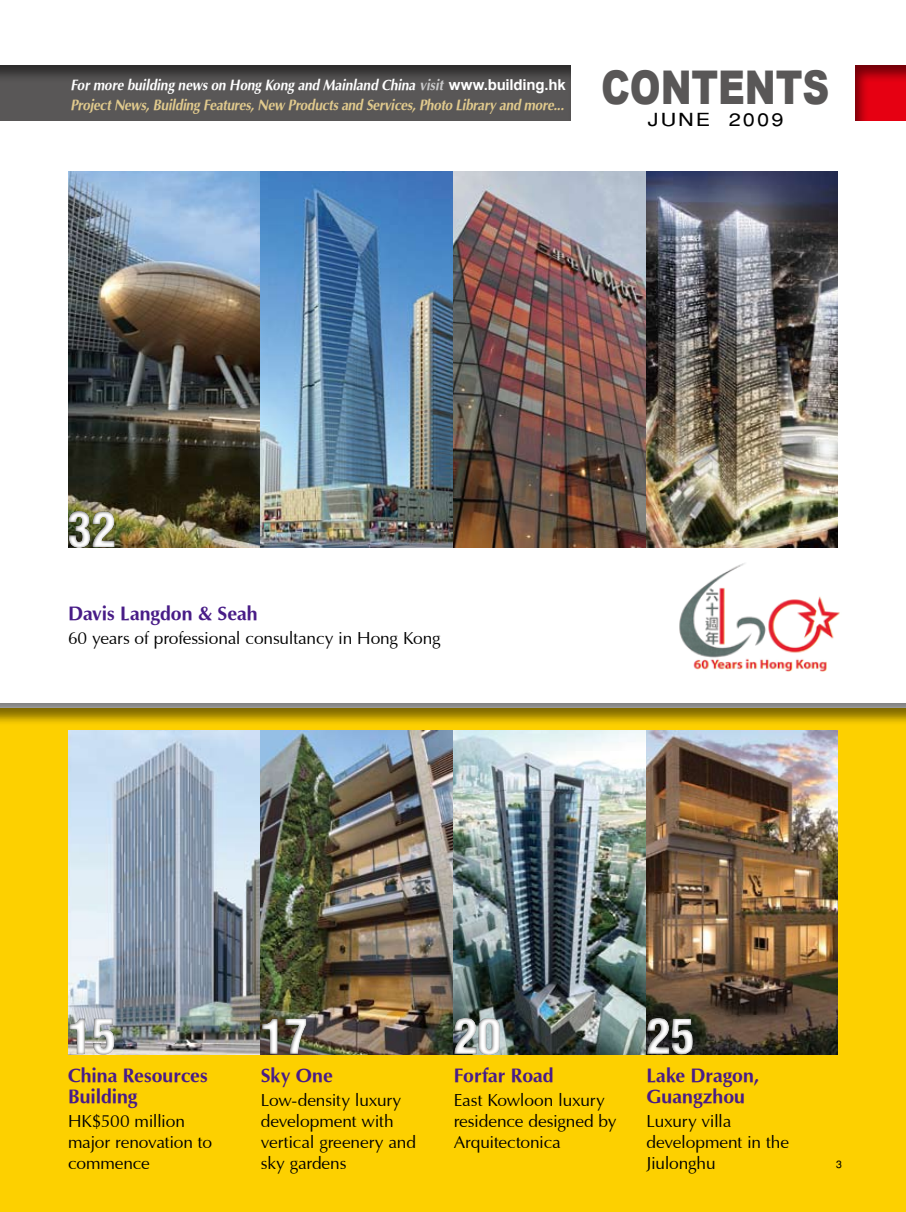
<style>
.page{position:relative;width:906px;height:1212px;background:#fff}
.page>*{position:absolute;margin:0;border:0;box-sizing:border-box;transform-origin:0 0}
.t1{font:54px "Helvetica Condensed Black Se";color:#fff}
.t2{font:900 46.5px "Arial";letter-spacing:-.005em;color:#595757;scale:.8 1}
.t3{font:700 19.5px/21px "Optimum";letter-spacing:-.005em;color:#481c87}
.t4{font:18px "Helvetica";letter-spacing:.095em;color:#000;scale:1.2 1}
.t5{font:17.4px/21px "Optimum";letter-spacing:-.015em;color:#000}
.t6{font:italic 700 15px/20px "Optimum";letter-spacing:-.015em;color:#e1ca8d;scale:.9 1}
.t7{font:10.5px "Helvetica";color:#000}
.s1{color:#fff}
.s2{color:#c9c9ca}
.s3{font-family:"Arial";font-style:normal;color:#fff}
</style>
<div class="page">
<div style="left:0;top:703px;width:906px;height:109px;background:#888"></div>
<div style="left:0;top:706px;width:906px;height:506px;background:#000;opacity:.5"></div>
<div style="left:0;top:65px;width:573px;height:58px;background:#000;opacity:.5"></div>
<div style="left:854px;top:65px;width:52px;height:58px;background:#000;opacity:.5"></div>
<img style="left:68px;top:171px;width:191px;height:376px">
<img style="left:454px;top:730px;width:384px;height:325px">
<img style="left:68px;top:730px;width:191px;height:324px">
<img style="left:261px;top:730px;width:191px;height:324px">
<div style="left:640px;top:999px;width:96px;height:74px;background:#000;opacity:.8"></div>
<div style="left:255px;top:999px;width:100px;height:74px;background:#000;opacity:.8"></div>
<div style="left:447px;top:999px;width:101px;height:74px;background:#000;opacity:.8"></div>
<div style="left:62px;top:999px;width:100px;height:74px;background:#000;opacity:.8"></div>
<img style="left:679px;top:563px;width:161px;height:109px">
<img style="left:454px;top:171px;width:384px;height:376px">
<img style="left:261px;top:171px;width:191px;height:376px">
<div style="left:62px;top:492px;width:100px;height:75px;background:#000;opacity:.8"></div>
<p class="t6" style="left:70px;top:75px;width:552px"><span class="s1">For more building news on Hong Kong and Mainland China</span> <span class="s2">visit</span> <span class="s3">www.building.hk<br></span>Project News, Building Features, New Products and Services, Photo Library and more...</p>
<h2 class="t2" style="left:601px;top:53px;width:287px">CONTENTS</h2>
<p class="t4" style="left:648px;top:109px;width:114px">JUNE 2009</p>
<h1 class="t1" style="left:68px;top:507px;width:49px">32</h1>
<p class="t3" style="left:68px;top:603px;width:191px">Davis Langdon &amp; Seah</p>
<p class="t5" style="left:68px;top:628px;width:374px">60 years of professional consultancy in Hong Kong</p>
<h1 class="t1" style="left:68px;top:1014px;width:49px">15</h1>
<h1 class="t1" style="left:261px;top:1014px;width:49px">17</h1>
<h1 class="t1" style="left:454px;top:1014px;width:49px">20</h1>
<h1 class="t1" style="left:646px;top:1014px;width:49px">25</h1>
<p class="t3" style="left:68px;top:1065px;width:141px">China Resources<br>Building</p>
<p class="t5" style="left:68px;top:1110px;width:145px">HK$500 million major renovation to commence</p>
<p class="t3" style="left:261px;top:1065px;width:73px">Sky One</p>
<p class="t5" style="left:261px;top:1089px;width:157px">Low-density luxury development with vertical greenery and sky gardens</p>
<p class="t3" style="left:454px;top:1065px;width:101px">Forfar Road</p>
<p class="t5" style="left:454px;top:1089px;width:164px">East Kowloon luxury residence designed by<br>Arquitectonica</p>
<p class="t3" style="left:646px;top:1065px;width:114px">Lake Dragon,<br>Guangzhou</p>
<p class="t5" style="left:646px;top:1110px;width:144px">Luxury villa development in the<br>Jiulonghu</p>
<p class="t7" style="left:836px;top:1158px;width:7px">3</p>
</div>
